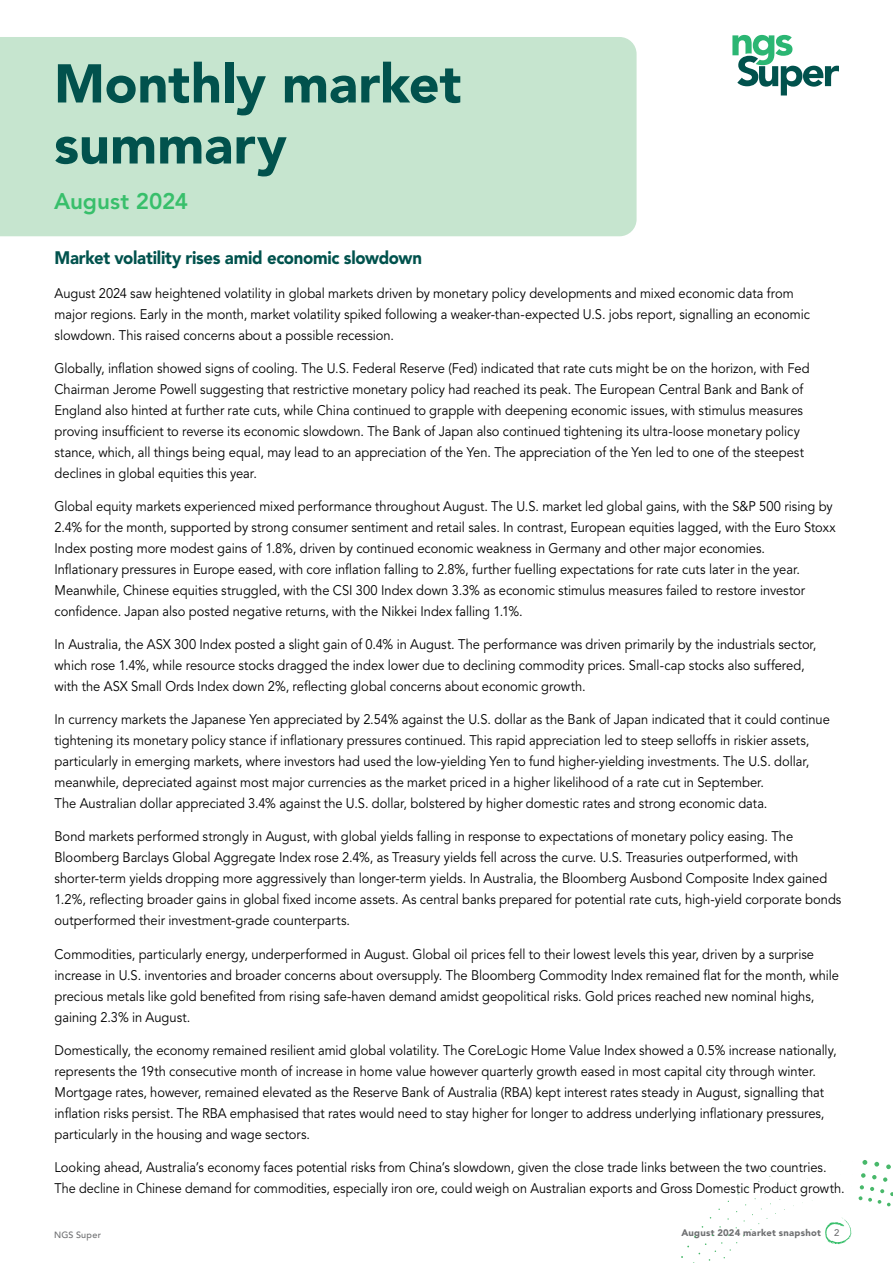
<style>
.page{position:relative;width:893px;height:1263px;background:#fff}
.page>*{position:absolute;margin:0;border:0;box-sizing:border-box;transform-origin:0 0}
.t1{font:900 54px/61.1px "Avenir LT Std";color:#01524d}
.t2{font:800 22.5px "Avenir LT Std";letter-spacing:-.005em;color:#38bf6b}
.t3{font:900 18px "Avenir LT Std";letter-spacing:-.015em;color:#01524d;scale:.93 1}
.t4{font:13.8px/21px "Avenir LT Std";color:#000;scale:.93 1}
.t5{font:900 9.45px "Avenir LT Std";letter-spacing:.025em;color:#6e6f71}
.t6{font:500 9.45px "Avenir LT Std";color:#6e6f71}
.t7{font:500 9px "Avenir LT Std";letter-spacing:.03em;color:#6e6f71}
</style>
<div class="page">
<svg style="left:732px;top:35px;width:107px;height:60px"></svg>
<svg style="left:825px;top:1217px;width:27px;height:28px"></svg>
<div style="left:0;top:37px;width:637px;height:199px;background:#c6e5cf"></div>
<svg style="left:858px;top:1160px;width:35px;height:46px"></svg>
<h1 class="t1" style="left:54px;top:53px;width:409px">Monthly market summary</h1>
<h2 class="t2" style="left:54px;top:187px;width:136px">August 2024</h2>
<h3 class="t3" style="left:55px;top:247px;width:397px">Market volatility rises amid economic slowdown</h3>
<p class="t4" style="left:55px;top:283px;width:814px">August 2024 saw heightened volatility in global markets driven by monetary policy developments and mixed economic data from major regions. Early in the month, market volatility spiked following a weaker-than-expected U.S. jobs report, signalling an economic slowdown. This raised concerns about a possible recession.</p>
<p class="t4" style="left:55px;top:358px;width:813px">Globally, inflation showed signs of cooling. The U.S. Federal Reserve (Fed) indicated that rate cuts might be on the horizon, with Fed Chairman Jerome Powell suggesting that restrictive monetary policy had reached its peak. The European Central Bank and Bank of England also hinted at further rate cuts, while China continued to grapple with deepening economic issues, with stimulus measures proving insufficient to reverse its economic slowdown. The Bank of Japan also continued tightening its ultra-loose monetary policy stance, which, all things being equal, may lead to an appreciation of the Yen. The appreciation of the Yen led to one of the steepest declines in global equities this year.</p>
<p class="t4" style="left:55px;top:496px;width:842px">Global equity markets experienced mixed performance throughout August. The U.S. market led global gains, with the S&amp;P 500 rising by 2.4% for the month, supported by strong consumer sentiment and retail sales. In contrast, European equities lagged, with the Euro Stoxx Index posting more modest gains of 1.8%, driven by continued economic weakness in Germany and other major economies.<br>Inflationary pressures in Europe eased, with core inflation falling to 2.8%, further fuelling expectations for rate cuts later in the year.<br>Meanwhile, Chinese equities struggled, with the CSI 300 Index down 3.3% as economic stimulus measures failed to restore investor confidence. Japan also posted negative returns, with the Nikkei Index falling 1.1%.</p>
<p class="t4" style="left:55px;top:634px;width:821px">In Australia, the ASX 300 Index posted a slight gain of 0.4% in August. The performance was driven primarily by the industrials sector, which rose 1.4%, while resource stocks dragged the index lower due to declining commodity prices. Small-cap stocks also suffered, with the ASX Small Ords Index down 2%, reflecting global concerns about economic growth.</p>
<p class="t4" style="left:55px;top:709px;width:835px">In currency markets the Japanese Yen appreciated by 2.54% against the U.S. dollar as the Bank of Japan indicated that it could continue tightening its monetary policy stance if inflationary pressures continued. This rapid appreciation led to steep selloffs in riskier assets, particularly in emerging markets, where investors had used the low-yielding Yen to fund higher-yielding investments. The U.S. dollar, meanwhile, depreciated against most major currencies as the market priced in a higher likelihood of a rate cut in September.<br>The Australian dollar appreciated 3.4% against the U.S. dollar, bolstered by higher domestic rates and strong economic data.</p>
<p class="t4" style="left:55px;top:826px;width:848px">Bond markets performed strongly in August, with global yields falling in response to expectations of monetary policy easing. The Bloomberg Barclays Global Aggregate Index rose 2.4%, as Treasury yields fell across the curve. U.S. Treasuries outperformed, with shorter-term yields dropping more aggressively than longer-term yields. In Australia, the Bloomberg Ausbond Composite Index gained 1.2%, reflecting broader gains in global fixed income assets. As central banks prepared for potential rate cuts, high-yield corporate bonds outperformed their investment-grade counterparts.</p>
<p class="t4" style="left:55px;top:944px;width:845px">Commodities, particularly energy, underperformed in August. Global oil prices fell to their lowest levels this year, driven by a surprise increase in U.S. inventories and broader concerns about oversupply. The Bloomberg Commodity Index remained flat for the month, while precious metals like gold benefited from rising safe-haven demand amidst geopolitical risks. Gold prices reached new nominal highs, gaining 2.3% in August.</p>
<p class="t4" style="left:55px;top:1040px;width:842px">Domestically, the economy remained resilient amid global volatility. The CoreLogic Home Value Index showed a 0.5% increase nationally, represents the 19th consecutive month of increase in home value however quarterly growth eased in most capital city through winter.<br>Mortgage rates, however, remained elevated as the Reserve Bank of Australia (RBA) kept interest rates steady in August, signalling that inflation risks persist. The RBA emphasised that rates would need to stay higher for longer to address underlying inflationary pressures, particularly in the housing and wage sectors.</p>
<p class="t4" style="left:55px;top:1157px;width:851px">Looking ahead, Australia’s economy faces potential risks from China’s slowdown, given the close trade links between the two countries.<br>The decline in Chinese demand for commodities, especially iron ore, could weigh on Australian exports and Gross Domestic Product growth.</p>
<p class="t7" style="left:54px;top:1230px;width:49px">NGS Super</p>
<p class="t5" style="left:681px;top:1227px;width:141px">August 2024 market snapshot</p>
<p class="t6" style="left:834px;top:1227px;width:7px">2</p>
</div>
